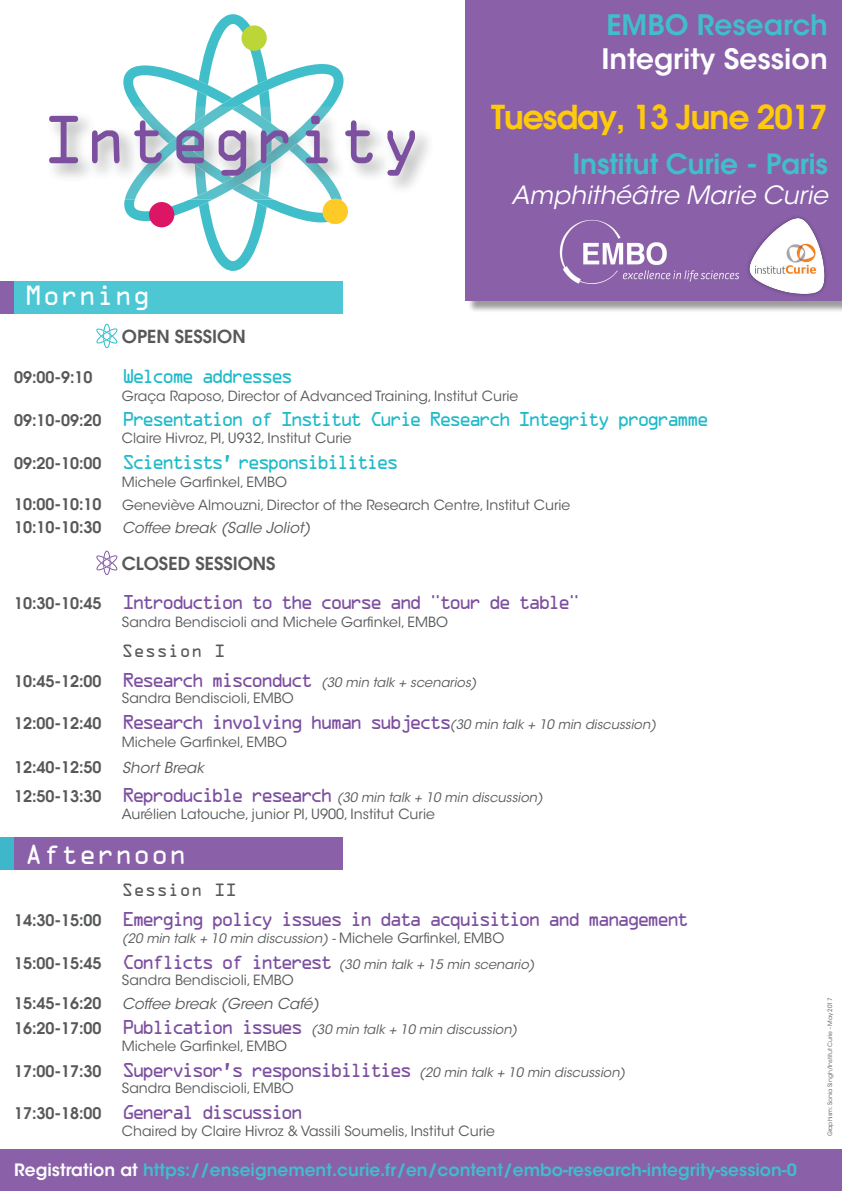
<style>
.page{position:relative;width:842px;height:1191px;background:#fff}
.page>*{position:absolute;margin:0;border:0;box-sizing:border-box;transform-origin:0 0}
.t1{font:600 33px "Avant Garde";letter-spacing:-.03em;color:#feca0a}
.t2{font:600 28px "Avant Garde";color:#40beca}
.t3{font:600 28px "ITC Avant Garde Std";color:#fff}
.t4{font:600 28px "ITC Avant Garde Std";color:#40beca}
.t5{font:italic 25px "ITC Avant Garde Std";color:#fff}
.t6{font:25px "OCRA Std";color:#fff}
.t7{font:18px "OCRA Std";letter-spacing:-.17em;color:#7d4fa0}
.t8{font:18px "OCRA Std";letter-spacing:-.17em;color:#21bac9}
.t9{font:600 18px "Avant Garde";color:#57585a}
.t10{font:600 17px "ITC Avant Garde Std";color:#40beca}
.t11{font:600 16px "Avant Garde";color:#57585a}
.t12{font:16px "OCRA Std";color:#57585a}
.t13{font:italic 15px "ITC Avant Garde Std";color:#57585a}
.t14{font:14px "ITC Avant Garde Std";color:#57585a}
.t15{font:italic 13px/25.6px "ITC Avant Garde Std";color:#57585a}
.t16{font:6px "ITC Avant Garde Std";color:#57585a}
.s1{font-family:"Avant Garde";font-weight:600;font-size:16px;color:#57585a}
.s2{font-family:"Avant Garde";font-weight:600;font-style:normal;font-size:16px}
.s3{font-family:"OCRA Std";font-style:normal;font-size:18px;color:#7d4fa0}
.s4{font-family:"ITC Avant Garde Std";font-style:italic;font-size:13px;color:#57585a}
.s5{font-style:normal;font-size:14px}
.s6{color:#fff}
</style>
<div class="page">
<div style="left:0;top:1149px;width:842px;height:42px;background:#8a60a9"></div>
<svg style="left:49px;top:116px;width:29px;height:47px"></svg>
<svg style="left:92px;top:14px;width:281px;height:257px"></svg>
<svg style="left:387px;top:130px;width:28px;height:46px"></svg>
<div style="left:467px;top:0;width:375px;height:313px;background:#231f20;opacity:.5"></div>
<div style="left:466px;top:0;width:376px;height:300px;background:#8a60a9"></div>
<div style="left:0;top:281px;width:343px;height:33px;background:#4cc7d3"></div>
<div style="left:0;top:281px;width:14px;height:33px;background:#8a60a9"></div>
<svg style="left:96px;top:324px;width:21px;height:24px"></svg>
<div style="left:0;top:837px;width:343px;height:32px;background:#8a60a9"></div>
<div style="left:0;top:837px;width:14px;height:32px;background:#3fb7ca"></div>
<img style="left:559px;top:219px;width:180px;height:65px">
<img style="left:748px;top:217px;width:78px;height:79px">
<svg style="left:96px;top:550px;width:21px;height:25px"></svg>
<h2 class="t4" style="left:607px;top:7px;width:223px">EMBO Research</h2>
<h2 class="t3" style="left:601px;top:41px;width:228px">Integrity Session</h2>
<h1 class="t1" style="left:491px;top:94px;width:338px">Tuesday, 13 June 2017</h1>
<h2 class="t2" style="left:572px;top:145px;width:257px">Institut Curie - Paris</h2>
<h3 class="t5" style="left:511px;top:180px;width:318px">Amphithéâtre Marie Curie</h3>
<h3 class="t6" style="left:25px;top:284px;width:128px">Morning</h3>
<p class="t9" style="left:122px;top:324px;width:125px">OPEN SESSION</p>
<p class="t11" style="left:14px;top:366px;width:80px">09:00-9:10</p>
<p class="t8" style="left:122px;top:368px;width:173px">Welcome addresses</p>
<p class="t14" style="left:122px;top:387px;width:398px">Graça Raposo, Director of Advanced Training, Institut Curie</p>
<p class="t8" style="left:14px;top:411px;width:697px"><span class="s1">09: 1 0-09:20</span> Presentation of Institut Curie Research Integrity programme</p>
<p class="t14" style="left:122px;top:429px;width:231px">Claire Hivroz, PI, U932, Institut Curie</p>
<p class="t8" style="left:14px;top:454px;width:386px"><span class="s1">09:20- 1 0:00</span> Scientists’ responsibilities</p>
<p class="t14" style="left:122px;top:473px;width:167px">Michele Garfinkel, EMBO</p>
<p class="t11" style="left:14px;top:493px;width:89px">10:00-10:10</p>
<p class="t14" style="left:122px;top:496px;width:450px">Geneviève Almouzni, Director of the Research Centre, Institut Curie</p>
<p class="t11" style="left:14px;top:517px;width:89px">10:10-10:30</p>
<p class="t13" style="left:122px;top:519px;width:190px">Coffee break (Salle Joliot)</p>
<p class="t9" style="left:122px;top:551px;width:155px">CLOSED SESSIONS</p>
<p class="t7" style="left:14px;top:594px;width:568px"><span class="s1">1 0:30- 1 0:45</span> Introduction to the course and ¨tour de table¨</p>
<p class="t14" style="left:122px;top:614px;width:328px">Sandra Bendiscioli and Michele Garfinkel, EMBO</p>
<p class="t12" style="left:122px;top:644px;width:105px">Session I</p>
<p class="t15" style="left:14px;top:669px;width:464px"><span class="s2">10:45-12:00</span> <span class="s3">Research misconduct</span> (30 min talk + scenarios)</p>
<p class="t14" style="left:122px;top:690px;width:173px">Sandra Bendiscioli, EMBO</p>
<p class="t7" style="left:14px;top:714px;width:643px"><span class="s1">12:00-12:40</span> Research involving human subjects<span class="s4">(30 min talk + 10 min discussion)</span></p>
<p class="t14" style="left:122px;top:733px;width:167px">Michele Garfinkel, EMBO</p>
<p class="t11" style="left:14px;top:756px;width:89px">12:40-12:50</p>
<p class="t13" style="left:122px;top:758px;width:83px">Short Break</p>
<p class="t15" style="left:14px;top:785px;width:530px"><span class="s2">12:50-13:30</span> <span class="s3">Reproducible research</span> (30 min talk + 10 min discussion)</p>
<p class="t14" style="left:122px;top:805px;width:314px">Aurélien Latouche, junior PI, U900, Institut Curie</p>
<h3 class="t6" style="left:25px;top:843px;width:163px">Afternoon</h3>
<p class="t12" style="left:122px;top:883px;width:117px">Session II</p>
<p class="t7" style="left:14px;top:911px;width:677px"><span class="s1">1 4:30- 1 5:00</span> Emerging policy issues in data acquisition and management</p>
<p class="t15" style="left:14px;top:925px;width:522px;text-indent:108px">(20 min talk + 10 min discussion) - <span class="s5">Michele Garfinkel, EMBO<br></span><span class="s2">15:00-15:45</span> <span class="s3">Conflicts of interest</span> (30 min talk + 15 min scenario)</p>
<p class="t14" style="left:122px;top:971px;width:173px">Sandra Bendiscioli, EMBO</p>
<p class="t11" style="left:14px;top:992px;width:89px">15:45-16:20</p>
<p class="t13" style="left:122px;top:994px;width:198px">Coffee break (Green Café)</p>
<p class="t15" style="left:14px;top:1017px;width:505px"><span class="s2">16:20-17:00</span> <span class="s3">Publication issues</span> (30 min talk + 10 min discussion)</p>
<p class="t14" style="left:122px;top:1037px;width:167px">Michele Garfinkel, EMBO</p>
<p class="t7" style="left:14px;top:1061px;width:613px"><span class="s1">17:00-17:30</span> Supervisor’s responsibilities <span class="s4">(20 min talk + 10 min discussion)</span></p>
<p class="t14" style="left:122px;top:1079px;width:173px">Sandra Bendiscioli, EMBO</p>
<p class="t7" style="left:14px;top:1104px;width:291px"><span class="s1">1 7 :30- 1 8:00</span> General discussion</p>
<p class="t14" style="left:122px;top:1122px;width:375px">Chaired by Claire Hivroz &amp; Vassili Soumelis, Institut Curie</p>
<p class="t10" style="left:14px;top:1158px;width:784px"><span class="s6">Registration at</span> https://enseignement.curie.fr/en/content/embo-research-integrity-session-0</p>
<p class="t16" style="left:826px;top:1136px;width:140px;rotate:-90deg">Graphism: Sonia Singh/Institut Curie - May 2017</p>
</div>
